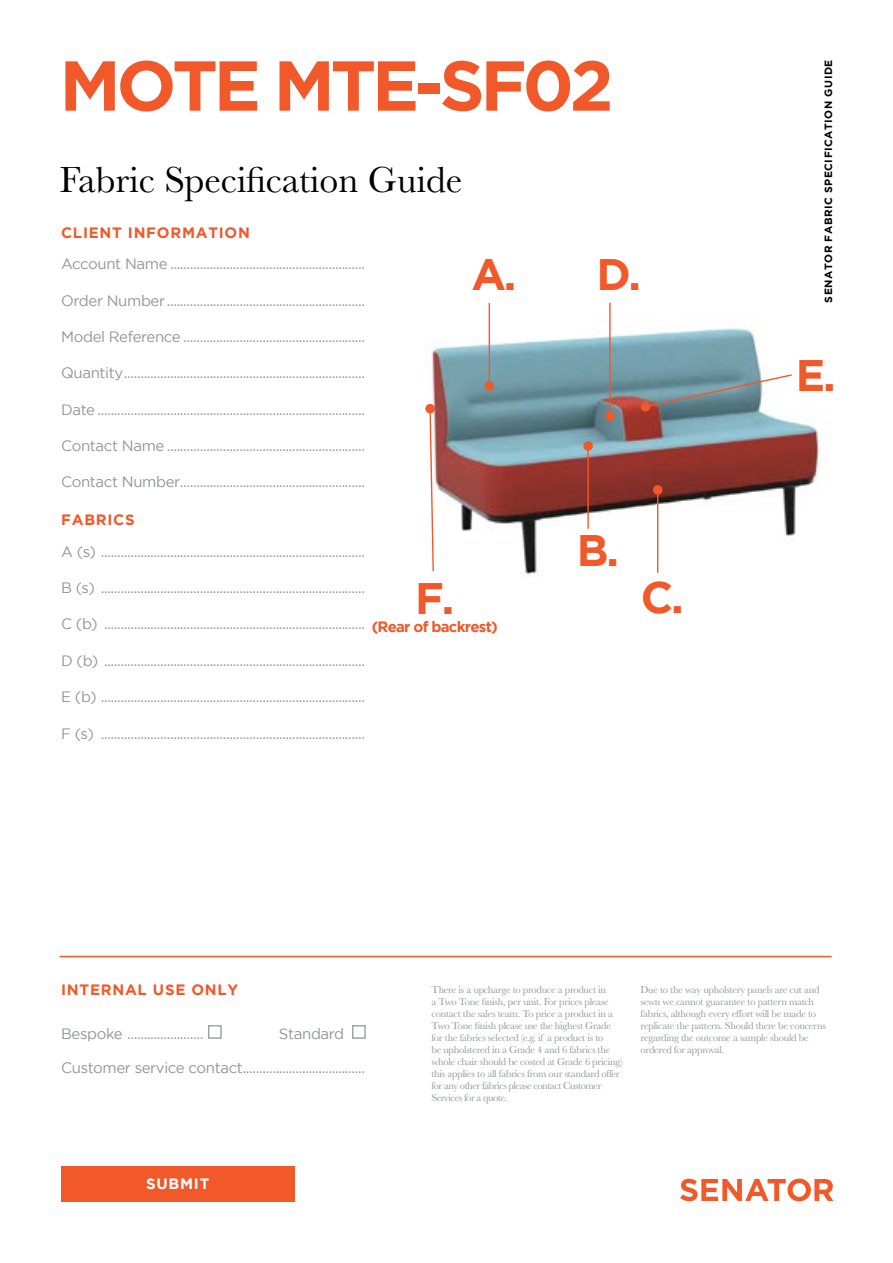
<style>
.page{position:relative;width:893px;height:1263px;background:#fff}
.page>*{position:absolute;margin:0;border:0;box-sizing:border-box;transform-origin:0 0}
.t1{font:700 70.5px "Gotham";letter-spacing:-.06em;color:#f1582a}
.t2{font:700 43.95px "Gotham";color:#f1582a}
.t3{font:37.8px "Baskerville";color:#000}
.t4{font:15px "Gotham";letter-spacing:-.025em;color:#939598}
.t5{font:700 15px "Gotham";letter-spacing:.05em;color:#f1582a}
.t6{font:700 15px "Gotham";letter-spacing:-.05em;color:#f1582a}
.t7{font:700 15px "Gotham";letter-spacing:.05em;color:#fff}
.t8{font:10.5px/12px "Baskerville";letter-spacing:-.025em;color:#939598}
.t9{font:700 10.5px "Gotham";letter-spacing:.05em;color:#000}
</style>
<div class="page">
<div style="left:208px;top:1025px;width:14px;height:14px;border:1px solid #939598"></div>
<div style="left:352px;top:1025px;width:14px;height:14px;border:1px solid #939598"></div>
<hr style="left:60px;top:956px;width:772px;height:1px;background:#f1582a">
<svg style="left:680px;top:1178px;width:153px;height:23px"></svg>
<div style="left:61px;top:1166px;width:234px;height:35px;background:#f1582a"></div>
<img style="left:427px;top:317px;width:395px;height:258px">
<hr style="left:587px;top:446px;width:2px;height:83px;background:#f1582a">
<div style="left:584px;top:442px;width:8px;height:8px;background:#f1582a;border-radius:50%"></div>
<div style="left:583px;top:441px;width:10px;height:9px;border:1px solid #f1582a;border-radius:50%"></div>
<svg style="left:429px;top:410px;width:6px;height:163px"></svg>
<div style="left:426px;top:404px;width:8px;height:9px;background:#f1582a;border-radius:50%"></div>
<div style="left:425px;top:404px;width:10px;height:9px;border:1px solid #f1582a;border-radius:50%"></div>
<hr style="left:657px;top:490px;width:1px;height:83px;background:#f1582a">
<div style="left:653px;top:486px;width:9px;height:8px;background:#f1582a;border-radius:50%"></div>
<div style="left:653px;top:485px;width:9px;height:9px;border:1px solid #f1582a;border-radius:50%"></div>
<hr style="left:489px;top:303px;width:1px;height:83px;background:#f1582a">
<div style="left:485px;top:382px;width:9px;height:8px;background:#f1582a;border-radius:50%"></div>
<div style="left:485px;top:381px;width:9px;height:10px;border:1px solid #f1582a;border-radius:50%"></div>
<hr style="left:609px;top:303px;width:2px;height:113px;background:#f1582a">
<div style="left:606px;top:412px;width:8px;height:8px;background:#f1582a;border-radius:50%"></div>
<div style="left:605px;top:412px;width:9px;height:9px;border:1px solid #f1582a;border-radius:50%"></div>
<svg style="left:644px;top:373px;width:149px;height:35px"></svg>
<div style="left:641px;top:402px;width:9px;height:9px;background:#f1582a;border-radius:50%"></div>
<div style="left:641px;top:402px;width:9px;height:9px;border:1px solid #f1582a;border-radius:50%"></div>
<h1 class="t1" style="left:60px;top:45px;width:556px">MOTE MTE-SF02</h1>
<h3 class="t3" style="left:60px;top:155px;width:404px">Fabric Specification Guide</h3>
<p class="t5" style="left:61px;top:224px;width:190px">CLIENT INFORMATION</p>
<p class="t4" style="left:61px;top:256px;width:305px">Account Name ...........................................................</p>
<p class="t4" style="left:61px;top:292px;width:305px">Order Number ............................................................</p>
<p class="t4" style="left:61px;top:328px;width:305px">Model Reference .......................................................</p>
<p class="t4" style="left:61px;top:365px;width:305px">Quantity.........................................................................</p>
<p class="t4" style="left:61px;top:401px;width:305px">Date .................................................................................</p>
<p class="t4" style="left:61px;top:437px;width:305px">Contact Name ............................................................</p>
<p class="t4" style="left:61px;top:474px;width:305px">Contact Number........................................................</p>
<h2 class="t2" style="left:471px;top:249px;width:171px">A. D.</h2>
<p class="t5" style="left:61px;top:511px;width:75px">FABRICS</p>
<p class="t4" style="left:61px;top:543px;width:305px">A (s) ................................................................................</p>
<p class="t4" style="left:61px;top:579px;width:305px">B (s) ................................................................................</p>
<p class="t4" style="left:61px;top:616px;width:305px">C (b) ...............................................................................</p>
<p class="t4" style="left:61px;top:652px;width:305px">D (b) ...............................................................................</p>
<p class="t4" style="left:61px;top:688px;width:305px">E (b) ................................................................................</p>
<p class="t4" style="left:61px;top:725px;width:305px">F (s) ................................................................................</p>
<h2 class="t2" style="left:415px;top:572px;width:41px">F.</h2>
<p class="t6" style="left:372px;top:617px;width:128px">(Rear of backrest)</p>
<h2 class="t2" style="left:577px;top:525px;width:44px">B.</h2>
<h2 class="t2" style="left:641px;top:572px;width:44px">C.</h2>
<p class="t9" style="left:822px;top:303px;width:245px;rotate:-90deg">SENATOR FABRIC SPECIFICATION GUIDE</p>
<h2 class="t2" style="left:796px;top:350px;width:41px">E.</h2>
<p class="t5" style="left:61px;top:980px;width:179px">INTERNAL USE ONLY</p>
<p class="t4" style="left:61px;top:1025px;width:144px">Bespoke .......................</p>
<p class="t4" style="left:279px;top:1025px;width:67px">Standard</p>
<p class="t4" style="left:61px;top:1059px;width:305px">Customer service contact.....................................</p>
<p class="t7" style="left:146px;top:1175px;width:65px">SUBMIT</p>
<p class="t8" style="left:431px;top:984px;width:193px">There is a upcharge to produce a product in<br>a Two Tone finish, per unit. For prices please contact the sales team. To price a product in a Two Tone finish please use the highest Grade for the fabrics selected (e.g. if a product is to<br>be upholstered in a Grade 4 and 6 fabrics the whole chair should be costed at Grade 6 pricing) this applies to all fabrics from our standard offer for any other fabrics please contact Customer Services for a quote.</p>
<p class="t8" style="left:640px;top:984px;width:187px">Due to the way upholstery panels are cut and sewn we cannot guarantee to pattern match fabrics, although every effort will be made to replicate the pattern. Should there be concerns regarding the outcome a sample should be ordered for approval.</p>
</div>
